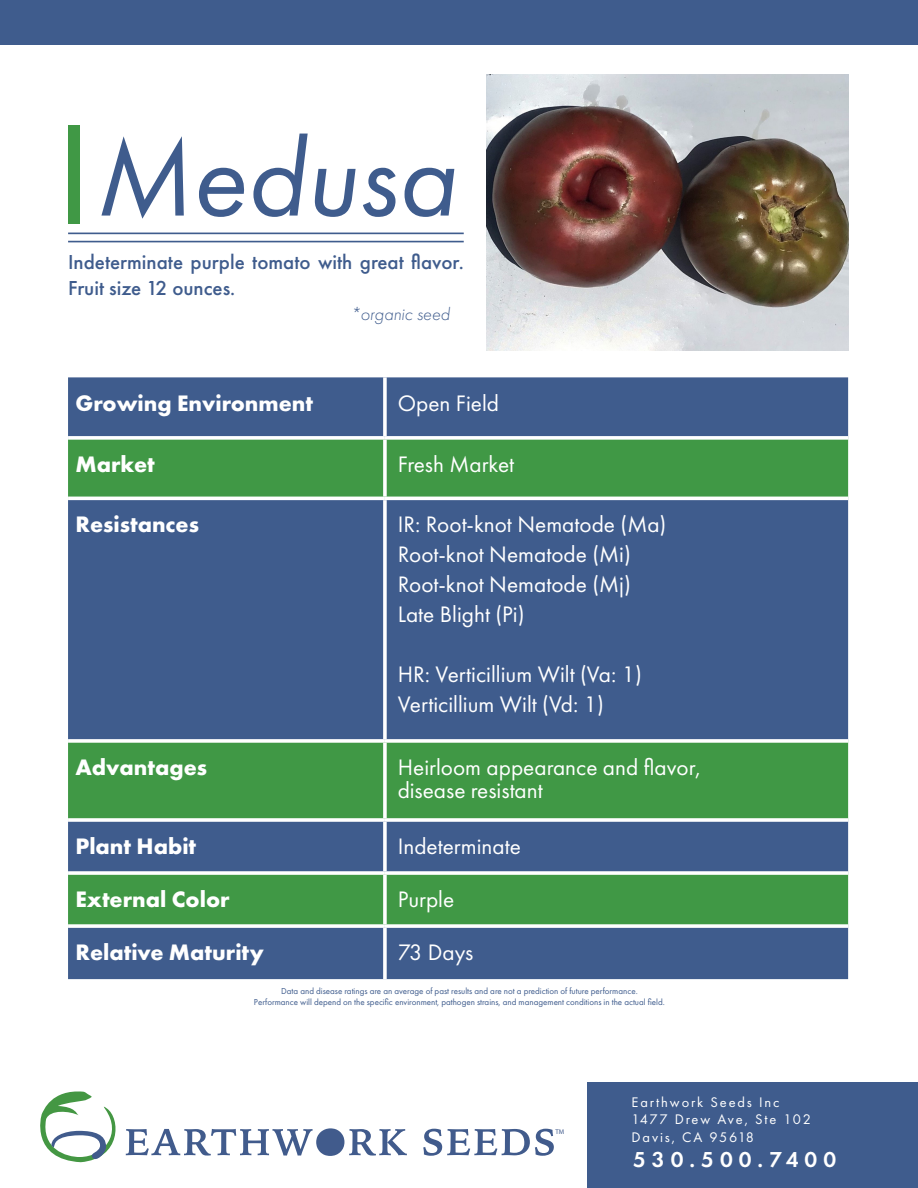
<style>
.page{position:relative;width:918px;height:1188px;background:#fff}
.page>*{position:absolute;margin:0;border:0;box-sizing:border-box;transform-origin:0 0}
.t1{font:italic 112.5px "Futura PT";color:#3f5c8d}
.t2{font:23.25px/30px "Futura PT";color:#fff}
.t3{font:700 23.25px "Futura PT";color:#fff}
.t4{font:600 22.5px "Futura PT";letter-spacing:.27em;color:#fff}
.t5{font:500 21px/25.5px "Futura PT";color:#3f5c8d}
.t6{font:italic 300 18px "Futura PT";color:#3f5c8d}
.t7{font:14.4px "Futura PT";letter-spacing:.13em;color:#fff}
.t8{font:9px "Futura PT";color:#3f5c8d}
.t9{font:6.75px "Myriad Pro";color:#415b8c}
</style>
<div class="page">
<div style="left:0;top:0;width:918px;height:44px;background:#3f5c8d"></div>
<div style="left:587px;top:1082px;width:331px;height:106px;background:#3f5c8d"></div>
<div style="left:68px;top:125px;width:12px;height:99px;background:#409845"></div>
<hr style="left:68px;top:233px;width:396px;height:1px;background:#3f5c8d">
<hr style="left:68px;top:241px;width:396px;height:1px;background:#3f5c8d">
<div style="left:68px;top:377px;width:780px;height:602px;background:#3f5c8d"></div>
<svg style="left:68px;top:440px;width:780px;height:484px;background:#3f7371"></svg>
<svg style="left:68px;top:924px;width:317px;height:4px"></svg>
<svg style="left:385px;top:924px;width:463px;height:4px"></svg>
<svg style="left:68px;top:871px;width:317px;height:4px"></svg>
<svg style="left:385px;top:871px;width:463px;height:4px"></svg>
<svg style="left:68px;top:818px;width:317px;height:4px"></svg>
<svg style="left:385px;top:818px;width:463px;height:4px"></svg>
<svg style="left:68px;top:739px;width:317px;height:4px"></svg>
<svg style="left:385px;top:739px;width:463px;height:4px"></svg>
<hr style="left:68px;top:497px;width:317px;height:3px;background:#fff">
<hr style="left:385px;top:497px;width:463px;height:3px;background:#fff">
<svg style="left:68px;top:436px;width:317px;height:4px"></svg>
<svg style="left:385px;top:436px;width:463px;height:4px"></svg>
<svg style="left:383px;top:377px;width:4px;height:59px"></svg>
<svg style="left:383px;top:440px;width:4px;height:57px"></svg>
<svg style="left:383px;top:500px;width:4px;height:239px"></svg>
<svg style="left:383px;top:743px;width:4px;height:75px"></svg>
<svg style="left:383px;top:822px;width:4px;height:49px"></svg>
<svg style="left:383px;top:875px;width:4px;height:49px"></svg>
<svg style="left:383px;top:928px;width:4px;height:51px"></svg>
<svg style="left:423px;top:1129px;width:131px;height:27px"></svg>
<svg style="left:40px;top:1091px;width:367px;height:72px"></svg>
<img style="left:486px;top:74px;width:362px;height:277px">
<p class="t1" style="left:94px;top:111px;width:363px">Medusa</p>
<p class="t5" style="left:68px;top:249px;width:397px">Indeterminate purple tomato with great flavor.<br>Fruit size 12 ounces.</p>
<p class="t6" style="left:351px;top:304px;width:101px">*organic seed</p>
<p class="t3" style="left:75px;top:389px;width:239px">Growing Environment</p>
<p class="t2" style="left:398px;top:389px;width:103px">Open Field</p>
<p class="t3" style="left:75px;top:449px;width:81px">Market</p>
<p class="t2" style="left:398px;top:449px;width:118px">Fresh Market</p>
<p class="t3" style="left:75px;top:510px;width:125px">Resistances</p>
<p class="t2" style="left:398px;top:510px;width:270px">IR: Root-knot Nematode (Ma)<br>Root-knot Nematode (Mi)<br>Root-knot Nematode (Mj)<br>Late Blight (Pi)</p>
<p class="t2" style="left:398px;top:660px;width:246px">HR: Verticillium Wilt (Va: 1)<br>Verticillium Wilt (Vd: 1)</p>
<p class="t3" style="left:75px;top:752px;width:133px">Advantages</p>
<p class="t2" style="left:398px;top:756px;width:305px;line-height:23.2px">Heirloom appearance and flavor, disease resistant</p>
<p class="t3" style="left:75px;top:831px;width:122px">Plant Habit</p>
<p class="t2" style="left:398px;top:831px;width:125px">Indeterminate</p>
<p class="t3" style="left:75px;top:884px;width:156px">External Color</p>
<p class="t2" style="left:398px;top:884px;width:58px">Purple</p>
<p class="t3" style="left:75px;top:937px;width:190px">Relative Maturity</p>
<p class="t2" style="left:398px;top:937px;width:77px">73 Days</p>
<p class="t8" style="left:281px;top:986px;width:358px">Data and disease ratings are an average of past results and are not a prediction of future performance.</p>
<p class="t8" style="left:254px;top:996px;width:413px">Performance will depend on the specific environment, pathogen strains, and management conditions in the actual field.</p>
<p class="t9" style="left:555px;top:1127px;width:10px">TM</p>
<p class="t7" style="left:632px;top:1094px;width:150px">Earthwork Seeds Inc</p>
<p class="t7" style="left:632px;top:1111px;width:181px">1477 Drew Ave, Ste 102</p>
<p class="t7" style="left:632px;top:1128px;width:124px">Davis, CA 95618</p>
<p class="t4" style="left:633px;top:1145px;width:205px">530.500.7400</p>
</div>
